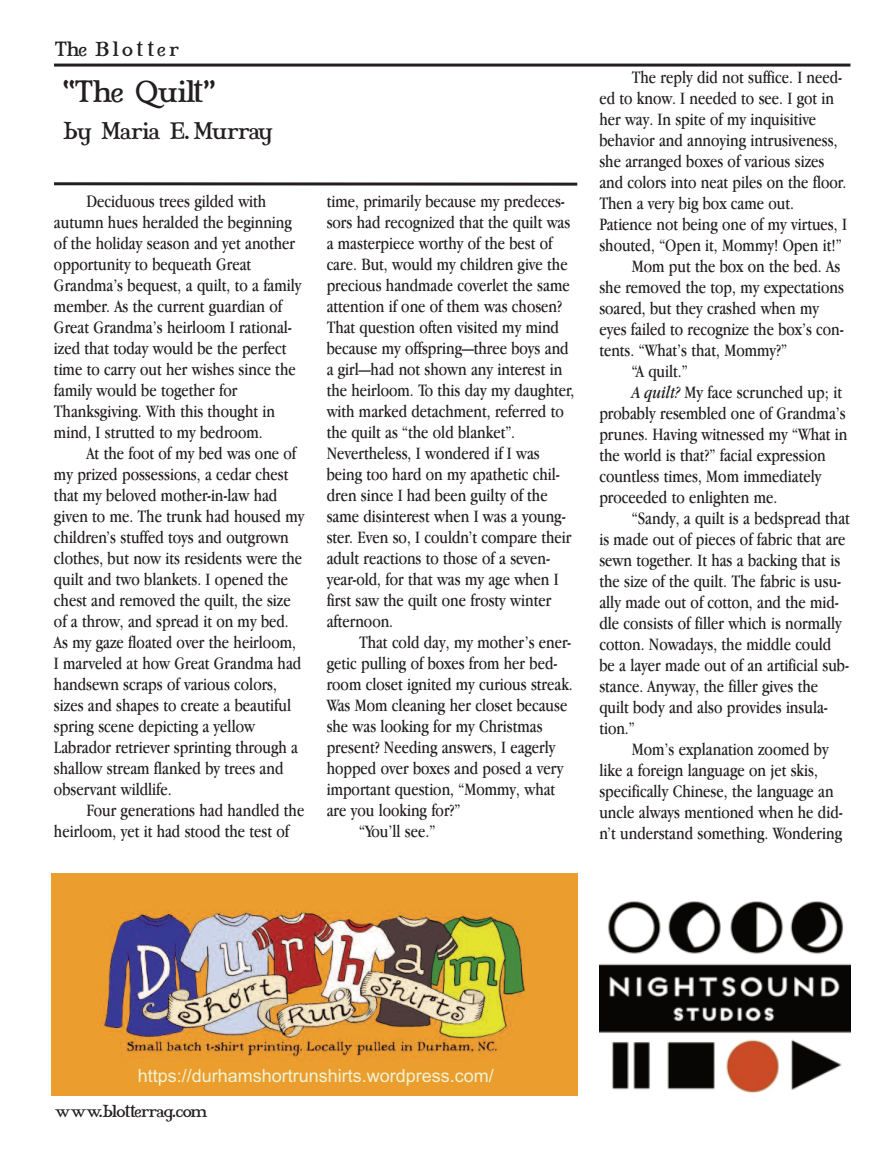
<style>
.page{position:relative;width:891px;height:1161px;background:#fff}
.page>*{position:absolute;margin:0;border:0;box-sizing:border-box;transform-origin:0 0}
.t1{font:27px "Mary Jane Antique";letter-spacing:-.04em;color:#231f20}
.t2{font:21px "Mary Jane Antique";letter-spacing:-.04em;color:#231f20}
.t3{font:18px/21px "Apple Garamond";color:#231f20}
.t4{font:18px "Arial";color:#eef4d4}
.t5{font:18px "Mary Jane Antique";letter-spacing:.185em;color:#231f20}
.t6{font:15px "Mary Jane Antique";letter-spacing:-.04em;color:#231f20}
.s1{font-style:italic}
</style>
<div class="page">
<hr style="left:54px;top:64px;width:796px;height:3px;background:#231f20">
<img style="left:599px;top:901px;width:252px;height:192px">
<img style="left:52px;top:873px;width:526px;height:222px">
<svg style="left:54px;top:182px;width:523px;height:4px;background:#595657"></svg>
<p class="t5" style="left:55px;top:33px;width:126px">The Blotter</p>
<h1 class="t1" style="left:63px;top:67px;width:154px">“The Quilt”</h1>
<p class="t2" style="left:63px;top:113px;width:212px">by Maria E. Murray</p>
<p class="t3" style="left:54px;top:190px;width:249px;text-indent:32px">Deciduous trees gilded with autumn hues heralded the beginning of the holiday season and yet another opportunity to bequeath Great Grandma’s bequest, a quilt, to a family member. As the current guardian of Great Grandma’s heirloom I rational&shy;ized that today would be the perfect time to carry out her wishes since the family would be together for Thanksgiving. With this thought in mind, I strutted to my bedroom.</p>
<p class="t3" style="left:54px;top:442px;width:252px;text-indent:32px">At the foot of my bed was one of my prized possessions, a cedar chest that my beloved mother-in-law had given to me. The trunk had housed my children’s stuffed toys and outgrown clothes, but now its residents were the quilt and two blankets. I opened the chest and removed the quilt, the size of a throw, and spread it on my bed.<br>As my gaze floated over the heirloom, I marveled at how Great Grandma had handsewn scraps of various colors, sizes and shapes to create a beautiful spring scene depicting a yellow Labrador retriever sprinting through a shallow stream flanked by trees and observant wildlife.</p>
<p class="t3" style="left:54px;top:799px;width:252px;text-indent:32px">Four generations had handled the heirloom, yet it had stood the test of</p>
<p class="t3" style="left:327px;top:190px;width:249px">time, primarily because my predeces&shy;sors had recognized that the quilt was a masterpiece worthy of the best of care. But, would my children give the precious handmade coverlet the same attention if one of them was chosen?<br>That question often visited my mind because my offspring—three boys and a girl—had not shown any interest in the heirloom. To this day my daughter, with marked detachment, referred to the quilt as “the old blanket”.<br>Nevertheless, I wondered if I was being too hard on my apathetic chil&shy;dren since I had been guilty of the same disinterest when I was a young&shy;ster. Even so, I couldn’t compare their adult reactions to those of a seven&shy;year-old, for that was my age when I first saw the quilt one frosty winter afternoon.</p>
<p class="t3" style="left:359px;top:631px;width:213px">That cold day, my mother’s ener-</p>
<p class="t3" style="left:327px;top:652px;width:232px">getic pulling of boxes from her bed-</p>
<p class="t3" style="left:327px;top:673px;width:248px">room closet ignited my curious streak.</p>
<p class="t3" style="left:327px;top:694px;width:242px">Was Mom cleaning her closet because</p>
<p class="t3" style="left:327px;top:715px;width:217px">she was looking for my Christmas</p>
<p class="t3" style="left:327px;top:736px;width:230px">present? Needing answers, I eagerly</p>
<p class="t3" style="left:327px;top:757px;width:238px">hopped over boxes and posed a very</p>
<p class="t3" style="left:327px;top:778px;width:230px">important question, “Mommy, what</p>
<p class="t3" style="left:327px;top:799px;width:135px">are you looking for?”</p>
<p class="t3" style="left:359px;top:820px;width:78px">“You’ll see.”</p>
<p class="t3" style="left:632px;top:66px;width:212px">The reply did not suffice. I need-</p>
<p class="t3" style="left:599px;top:87px;width:236px">ed to know. I needed to see. I got in</p>
<p class="t3" style="left:599px;top:108px;width:218px">her way. In spite of my inquisitive</p>
<p class="t3" style="left:599px;top:129px;width:240px">behavior and annoying intrusiveness,</p>
<p class="t3" style="left:599px;top:150px;width:227px">she arranged boxes of various sizes</p>
<p class="t3" style="left:599px;top:171px;width:248px">and colors into neat piles on the floor.</p>
<p class="t3" style="left:599px;top:192px;width:196px">Then a very big box came out.</p>
<p class="t3" style="left:599px;top:213px;width:249px">Patience not being one of my virtues, I</p>
<p class="t3" style="left:599px;top:234px;width:244px">shouted, “Open it, Mommy! Open it!”</p>
<p class="t3" style="left:632px;top:255px;width:210px">Mom put the box on the bed. As</p>
<p class="t3" style="left:599px;top:276px;width:246px">she removed the top, my expectations</p>
<p class="t3" style="left:599px;top:297px;width:221px">soared, but they crashed when my</p>
<p class="t3" style="left:599px;top:318px;width:246px">eyes failed to recognize the box’s con-</p>
<p class="t3" style="left:599px;top:339px;width:189px">tents. “What’s that, Mommy?”</p>
<p class="t3" style="left:632px;top:360px;width:57px">“A quilt.”</p>
<p class="t3" style="left:632px;top:381px;width:212px"><span class="s1">A quilt?</span> My face scrunched up; it</p>
<p class="t3" style="left:599px;top:402px;width:248px">probably resembled one of Grandma’s</p>
<p class="t3" style="left:599px;top:423px;width:250px">prunes. Having witnessed my “What in</p>
<p class="t3" style="left:599px;top:444px;width:228px">the world is that?” facial expression</p>
<p class="t3" style="left:599px;top:465px;width:224px">countless times, Mom immediately</p>
<p class="t3" style="left:599px;top:486px;width:180px">proceeded to enlighten me.</p>
<p class="t3" style="left:632px;top:507px;width:220px">“Sandy, a quilt is a bedspread that</p>
<p class="t3" style="left:599px;top:528px;width:248px">is made out of pieces of fabric that are</p>
<p class="t3" style="left:599px;top:549px;width:242px">sewn together. It has a backing that is</p>
<p class="t3" style="left:599px;top:570px;width:243px">the size of the quilt. The fabric is usu-</p>
<p class="t3" style="left:599px;top:591px;width:241px">ally made out of cotton, and the mid-</p>
<p class="t3" style="left:599px;top:612px;width:244px">dle consists of filler which is normally</p>
<p class="t3" style="left:599px;top:633px;width:234px">cotton. Nowadays, the middle could</p>
<p class="t3" style="left:599px;top:654px;width:251px">be a layer made out of an artificial sub-</p>
<p class="t3" style="left:599px;top:675px;width:220px">stance. Anyway, the filler gives the</p>
<p class="t3" style="left:599px;top:696px;width:230px">quilt body and also provides insula-</p>
<p class="t3" style="left:599px;top:717px;width:37px">tion.”</p>
<p class="t3" style="left:632px;top:738px;width:198px">Mom’s explanation zoomed by</p>
<p class="t3" style="left:599px;top:759px;width:220px">like a foreign language on jet skis,</p>
<p class="t3" style="left:599px;top:780px;width:236px">specifically Chinese, the language an</p>
<p class="t3" style="left:599px;top:801px;width:245px">uncle always mentioned when he did-</p>
<p class="t3" style="left:599px;top:822px;width:244px">n’t understand something. Wondering</p>
<p class="t4" style="left:138px;top:1065px;width:358px">https://durhamshortrunshirts.wordpress.com/</p>
<p class="t6" style="left:56px;top:1098px;width:153px">www.blotterrag.com</p>
</div>
